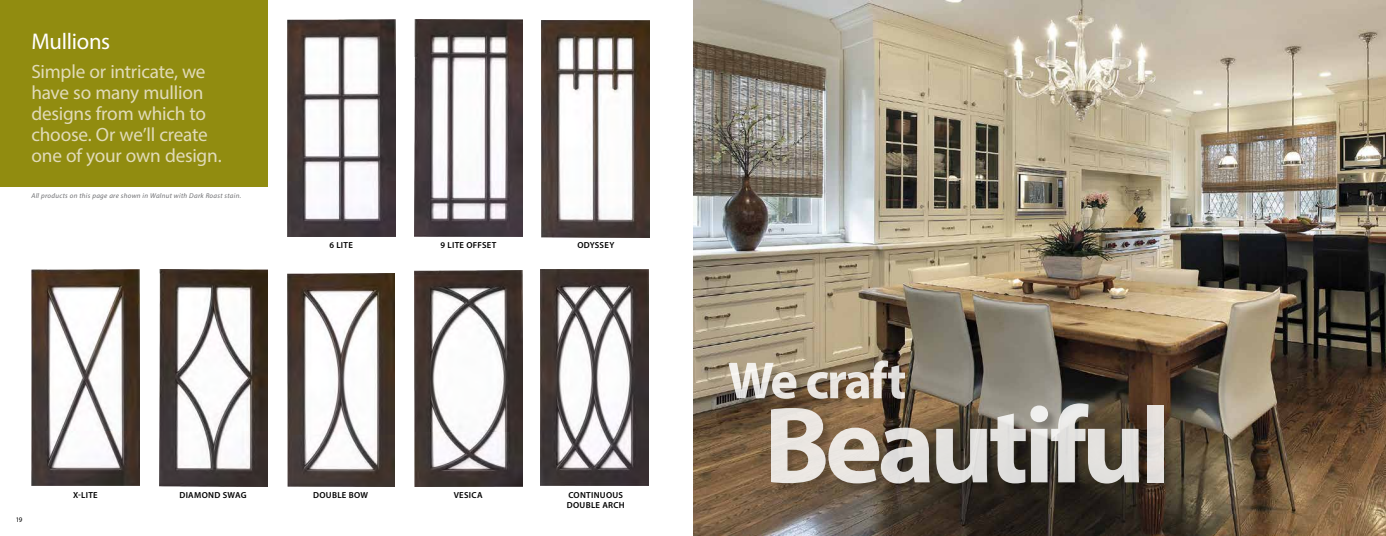
<style>
.page{position:relative;width:1386px;height:536px;background:#fff}
.page>*{position:absolute;margin:0;border:0;box-sizing:border-box;transform-origin:0 0}
.t1{font:700 109.38px "Myriad Pro";letter-spacing:-.045em;color:#fff}
.t2{font:700 52.5px "Myriad Pro";letter-spacing:-.045em;color:#fff}
.t3{font:22.75px "Myriad Pro";letter-spacing:-.015em;color:#fff}
.t4{font:19.25px/21px "Myriad Pro";letter-spacing:-.015em;color:#e1dbb9}
.t5{font:600 8.75px/10px "Myriad Pro";letter-spacing:.035em;color:#000}
.t6{font:italic 7px "Myriad Pro";letter-spacing:.04em;color:#6d6e71}
.t7{font:7px "Myriad Pro";color:#000}
</style>
<div class="page">
<img style="left:693px;top:0;width:693px;height:536px">
<div style="left:730px;top:361px;width:444px;height:133px;background:#000;opacity:.25"></div>
<div style="left:0;top:0;width:268px;height:186px;background:#918c10"></div>
<img style="left:287px;top:20px;width:109px;height:216px">
<img style="left:414px;top:20px;width:109px;height:216px">
<img style="left:542px;top:20px;width:108px;height:217px">
<img style="left:32px;top:270px;width:108px;height:215px">
<img style="left:159px;top:270px;width:108px;height:216px">
<img style="left:287px;top:273px;width:107px;height:213px">
<img style="left:415px;top:270px;width:108px;height:216px">
<img style="left:541px;top:269px;width:108px;height:216px">
<p class="t3" style="left:32px;top:27px;width:80px">Mullions</p>
<p class="t4" style="left:32px;top:60px;width:192px">Simple or intricate, we have so many mullion designs from which to choose. Or we’ll create one of your own design.</p>
<p class="t6" style="left:32px;top:192px;width:211px">All products on this page are shown in Walnut with Dark Roast stain.</p>
<p class="t5" style="left:329px;top:240px;width:25px">6 LITE</p>
<p class="t5" style="left:441px;top:240px;width:57px">9 LITE OFFSET</p>
<p class="t5" style="left:577px;top:240px;width:38px">ODYSSEY</p>
<p class="t7" style="left:16px;top:514px;width:8px">19</p>
<p class="t5" style="left:73px;top:490px;width:26px">X-LITE</p>
<p class="t5" style="left:179px;top:490px;width:69px">DIAMOND SWAG</p>
<p class="t5" style="left:313px;top:490px;width:56px">DOUBLE BOW</p>
<p class="t5" style="left:454px;top:490px;width:30px">VESICA</p>
<p class="t5" style="left:567px;top:490px;width:59px">CONTINUOUS<br>DOUBLE ARCH</p>
<h2 class="t2" style="left:728px;top:346px;width:180px">We craft</h2>
<h1 class="t1" style="left:764px;top:374px;width:408px">Beautiful</h1>
</div>
